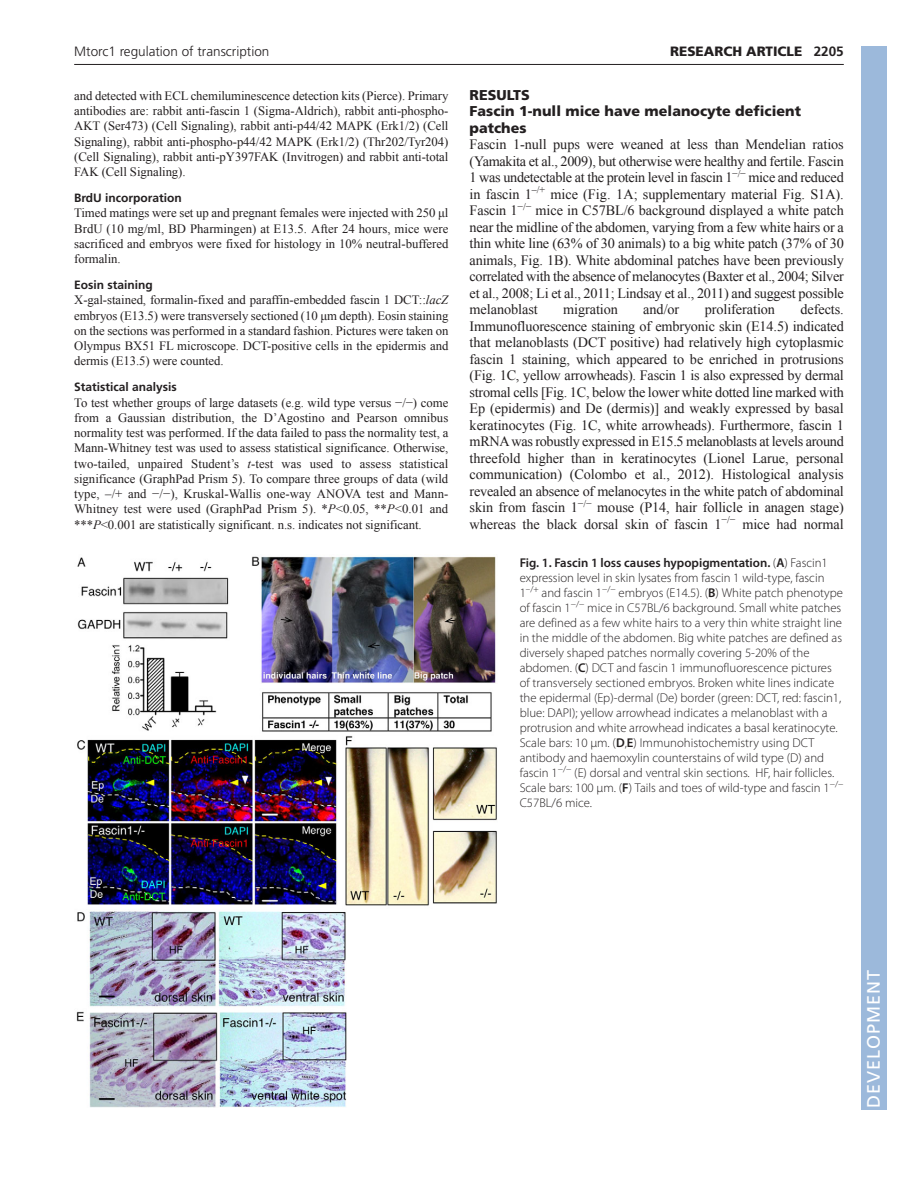
<style>
.page{position:relative;width:918px;height:1188px;background:#fff}
.page>*{position:absolute;margin:0;border:0;box-sizing:border-box;transform-origin:0 0}
.t1{font:18px "Frutiger LT Std";letter-spacing:.055em;color:#fff}
.t2{font:14.25px/16.5px "Times New Roman";letter-spacing:-.005em;color:#231f20;text-align:justify}
.t3{font:900 14.25px/16.5px "Frutiger LT Std";color:#231f20}
.t4{font:300 13.5px "Frutiger";color:#231f20}
.t5{font:900 13.5px "Frutiger LT Std";color:#231f20}
.t6{font:12.75px/15.3px "Times New Roman";letter-spacing:-.005em;color:#231f20;text-align:justify}
.t7{font:300 12.75px/15px "Myriad Pro";color:#231f20}
.t8{font:700 12px "Frutiger LT Std";color:#231f20}
.s1{font-weight:700}
.s2{font-style:italic}
.s3{font-weight:600}
</style>
<div class="page">
<hr style="left:74px;top:64px;width:770px;height:1px;background:#231f20">
<img style="left:76px;top:556px;width:421px;height:552px">
<div style="left:861px;top:46px;width:25px;height:1064px;background:#9cb9db"></div>
<p class="t4" style="left:74px;top:46px;width:197px">Mtorc1 regulation of transcription</p>
<p class="t5" style="left:670px;top:46px;width:175px">RESEARCH ARTICLE <span class="s1">2205</span></p>
<p class="t6" style="left:74px;top:88px;width:376px">and detected with ECL chemiluminescence detection kits (Pierce). Primary antibodies are: rabbit anti-fascin 1 (Sigma-Aldrich), rabbit anti-phospho-AKT (Ser473) (Cell Signaling), rabbit anti-p44/42 MAPK (Erk1/2) (Cell Signaling), rabbit anti-phospho-p44/42 MAPK (Erk1/2) (Thr202/Tyr204) (Cell Signaling), rabbit anti-pY397FAK (Invitrogen) and rabbit anti-total FAK (Cell Signaling).</p>
<p class="t8" style="left:74px;top:193px;width:109px">BrdU incorporation</p>
<p class="t6" style="left:74px;top:205px;width:376px">Timed matings were set up and pregnant females were injected with 250 μl BrdU (10 mg/ml, BD Pharmingen) at E13.5. After 24 hours, mice were sacrificed and embryos were fixed for histology in 10% neutral-buffered formalin.</p>
<p class="t8" style="left:74px;top:280px;width:80px">Eosin staining</p>
<p class="t6" style="left:74px;top:292px;width:376px">X-gal-stained, formalin-fixed and paraffin-embedded fascin 1 DCT::<span class="s2">lacZ </span>embryos (E13.5) were transversely sectioned (10 μm depth). Eosin staining on the sections was performed in a standard fashion. Pictures were taken on Olympus BX51 FL microscope. DCT-positive cells in the epidermis and dermis (E13.5) were counted.</p>
<p class="t8" style="left:74px;top:382px;width:104px">Statistical analysis</p>
<p class="t6" style="left:74px;top:395px;width:376px">To test whether groups of large datasets (e.g. wild type versus −/−) come from a Gaussian distribution, the D’Agostino and Pearson omnibus normality test was performed. If the data failed to pass the normality test, a Mann-Whitney test was used to assess statistical significance. Otherwise, two-tailed, unpaired Student’s <span class="s2">t</span>-test was used to assess statistical significance (GraphPad Prism 5). To compare three groups of data (wild type, –/+ and −/−), Kruskal-Wallis one-way ANOVA test and Mann-Whitney test were used (GraphPad Prism 5). *<span class="s2">P</span>&lt;0.05, **<span class="s2">P</span>&lt;0.01 and ***<span class="s2">P</span>&lt;0.001 are statistically significant. n.s. indicates not significant.</p>
<p class="t3" style="left:470px;top:88px;width:333px">RESULTS<br>Fascin 1-null mice have melanocyte deficient patches</p>
<p class="t2" style="left:470px;top:136px;width:376px">Fascin 1-null pups were weaned at less than Mendelian ratios (Yamakita et al., 2009), but otherwise were healthy and fertile. Fascin 1 was undetectable at the protein level in fascin 1<sup>−/−</sup> mice and reduced in fascin 1<sup>–/+</sup> mice (Fig. 1A; supplementary material Fig. S1A).<br>Fascin 1<sup>−/−</sup> mice in C57BL/6 background displayed a white patch near the midline of the abdomen, varying from a few white hairs or a thin white line (63% of 30 animals) to a big white patch (37% of 30 animals, Fig. 1B). White abdominal patches have been previously correlated with the absence of melanocytes (Baxter et al., 2004; Silver et al., 2008; Li et al., 2011; Lindsay et al., 2011) and suggest possible melanoblast</p>
<p class="t2" style="left:470px;top:301px;width:376px;text-indent:331px">defects.<br>Immunofluorescence staining of embryonic skin (E14.5) indicated that melanoblasts (DCT positive) had relatively high cytoplasmic fascin 1 staining, which appeared to be enriched in protrusions (Fig. 1C, yellow arrowheads). Fascin 1 is also expressed by dermal stromal cells [Fig. 1C, below the lower white dotted line marked with Ep (epidermis) and De (dermis)] and weakly expressed by basal keratinocytes (Fig. 1C, white arrowheads). Furthermore, fascin 1 mRNA was robustly expressed in E15.5 melanoblasts at levels around threefold higher than in keratinocytes (Lionel Larue, personal communication) (Colombo et al., 2012). Histological analysis revealed an absence of melanocytes in the white patch of abdominal skin from fascin 1<sup>−/−</sup> mouse (P14, hair follicle in anagen stage) whereas the black dorsal skin of fascin 1<sup>−/−</sup> mice had normal</p>
<p class="t2" style="left:563px;top:301px;width:56px">migration</p>
<p class="t2" style="left:643px;top:301px;width:38px">and/or</p>
<p class="t2" style="left:705px;top:301px;width:72px">proliferation</p>
<p class="t7" style="left:520px;top:556px;width:325px"><span class="s3">Fig. 1. Fascin 1 loss causes hypopigmentation.</span> (<span class="s3">A</span>) Fascin1 expression level in skin lysates from fascin 1 wild-type, fascin 1<sup>–/+</sup> and fascin 1<sup>−/−</sup> embryos (E14.5). (<span class="s3">B</span>) White patch phenotype of fascin 1<sup>−/−</sup> mice in C57BL/6 background. Small white patches are defined as a few white hairs to a very thin white straight line in the middle of the abdomen. Big white patches are defined as diversely shaped patches normally covering 5-20% of the abdomen. (<span class="s3">C</span>) DCT and fascin 1 immunofluorescence pictures of transversely sectioned embryos. Broken white lines indicate the epidermal (Ep)-dermal (De) border (green: DCT, red: fascin1, blue: DAPI); yellow arrowhead indicates a melanoblast with a protrusion and white arrowhead indicates a basal keratinocyte.<br>Scale bars: 10 μm. (<span class="s3">D</span>,<span class="s3">E</span>) Immunohistochemistry using DCT antibody and haemoxylin counterstains of wild type (D) and fascin 1<sup>−/−</sup> (E) dorsal and ventral skin sections. HF, hair follicles.<br>Scale bars: 100 μm. (<span class="s3">F</span>) Tails and toes of wild-type and fascin 1<sup>−/− </sup>C57BL/6 mice.</p>
<h1 class="t1" style="left:863px;top:1108px;width:140px;rotate:-90deg">DEVELOPMENT</h1>
</div>
